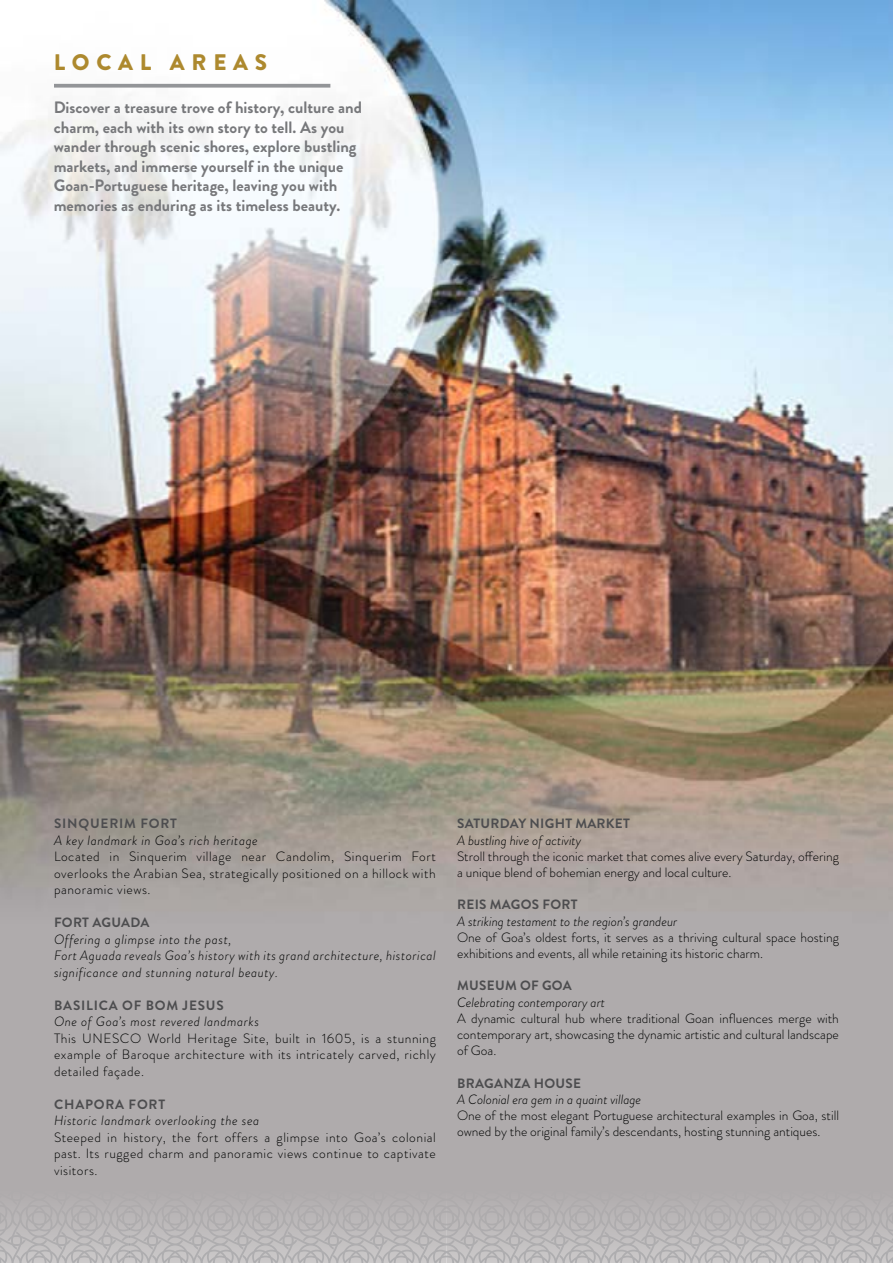
<style>
.page{position:relative;width:893px;height:1263px;background:#fff}
.page>*{position:absolute;margin:0;border:0;box-sizing:border-box;transform-origin:0 0}
.t1{font:900 22.5px "Brandon Grotesque";letter-spacing:.3em;color:#ad892e}
.t2{font:700 16.5px/19.5px "Brandon Grotesque";color:#77787b}
.t3{font:300 13.5px/16.5px "Brandon Grotesque";color:#000101;text-align:justify}
.t4{font:italic 300 13.5px/16.5px "Brandon Grotesque";letter-spacing:.04em;color:#000101}
.t5{font:italic 300 13.5px "Brandon Grotesque";color:#000101}
.t6{font:700 13.5px "Brandon Grotesque";letter-spacing:.02em;color:#4d4d4f}
.t7{font:700 13.5px "Brandon Grotesque";letter-spacing:.06em;color:#4d4d4f}
</style>
<div class="page">
<img style="left:0;top:0;width:893px;height:1173px">
<svg style="left:0;top:1173px;width:893px;height:90px"></svg>
<svg style="left:54px;top:84px;width:276px;height:4px"></svg>
<h1 class="t1" style="left:54px;top:46px;width:215px">LOCAL AREAS</h1>
<p class="t2" style="left:54px;top:98px;width:310px">Discover a treasure trove of history, culture and charm, each with its own story to tell. As you wander through scenic shores, explore bustling markets, and immerse yourself in the unique Goan-Portuguese heritage, leaving you with memories as enduring as its timeless beauty.</p>
<p class="t7" style="left:54px;top:814px;width:124px">SINQUERIM FORT</p>
<p class="t4" style="left:54px;top:832px;width:205px">A key landmark in Goa’s rich heritage</p>
<p class="t3" style="left:54px;top:848px;width:383px">Located in Sinquerim village near Candolim, Sinquerim Fort overlooks the Arabian Sea, strategically positioned on a hillock with panoramic views.</p>
<p class="t6" style="left:54px;top:913px;width:97px">FORT AGUADA</p>
<p class="t4" style="left:54px;top:931px;width:383px">Offering a glimpse into the past,<br>Fort Aguada reveals Goa’s history with its grand architecture, historical significance and stunning natural beauty.</p>
<p class="t7" style="left:54px;top:996px;width:171px">BASILICA OF BOM JESUS</p>
<p class="t4" style="left:54px;top:1013px;width:207px">One of Goa’s most revered landmarks</p>
<p class="t3" style="left:54px;top:1030px;width:383px">This UNESCO World Heritage Site, built in 1605, is a stunning example of Baroque architecture with its intricately carved, richly detailed façade.</p>
<p class="t7" style="left:54px;top:1095px;width:113px">CHAPORA FORT</p>
<p class="t4" style="left:54px;top:1112px;width:207px">Historic landmark overlooking the sea</p>
<p class="t3" style="left:54px;top:1129px;width:383px">Steeped in history, the fort offers a glimpse into Goa’s colonial past. Its rugged charm and panoramic views continue to captivate visitors.</p>
<p class="t6" style="left:457px;top:814px;width:174px">SATURDAY NIGHT MARKET</p>
<p class="t5" style="left:457px;top:831px;width:126px">A bustling hive of activity</p>
<p class="t3" style="left:457px;top:848px;width:383px">Stroll through the iconic market that comes alive every Saturday, offering a unique blend of bohemian energy and local culture.</p>
<p class="t6" style="left:457px;top:895px;width:122px">REIS MAGOS FORT</p>
<p class="t5" style="left:457px;top:912px;width:222px">A striking testament to the region’s grandeur</p>
<p class="t3" style="left:457px;top:929px;width:383px">One of Goa’s oldest forts, it serves as a thriving cultural space hosting exhibitions and events, all while retaining its historic charm.</p>
<p class="t6" style="left:457px;top:976px;width:116px">MUSEUM OF GOA</p>
<p class="t5" style="left:457px;top:993px;width:149px">Celebrating contemporary art</p>
<p class="t3" style="left:457px;top:1010px;width:383px">A dynamic cultural hub where traditional Goan influences merge with contemporary art, showcasing the dynamic artistic and cultural landscape of Goa.</p>
<p class="t6" style="left:457px;top:1073px;width:125px">BRAGANZA HOUSE</p>
<p class="t5" style="left:457px;top:1090px;width:186px">A Colonial era gem in a quaint village</p>
<p class="t3" style="left:457px;top:1107px;width:383px">One of the most elegant Portuguese architectural examples in Goa, still owned by the original family’s descendants, hosting stunning antiques.</p>
</div>
